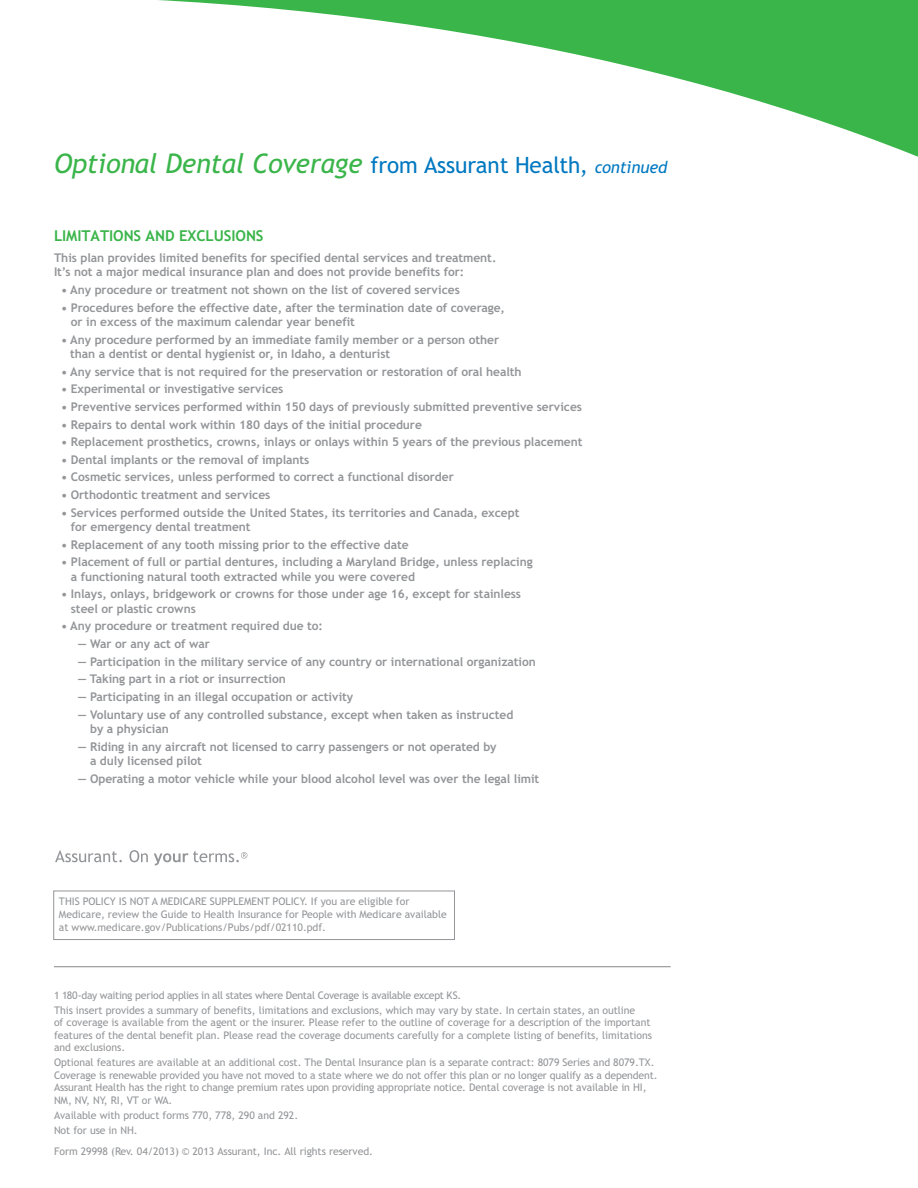
<style>
.page{position:relative;width:918px;height:1188px;background:#fff}
.page>*{position:absolute;margin:0;border:0;box-sizing:border-box;transform-origin:0 0}
.t1{font:italic 27px "Trebuchet";letter-spacing:-.005em;color:#3ab54a}
.t2{font:700 15px "Trebuchet";letter-spacing:-.005em;color:#3ab54a}
.t3{font:700 12px/14.4px "Trebuchet";letter-spacing:-.005em;color:#939598}
.t4{font:10.5px/12.6px "Trebuchet";letter-spacing:-.005em;color:#939598}
.s1{font-style:normal;font-size:22.5px;color:#0078c0}
.s2{font-size:16.5px;color:#0078c0}
</style>
<div class="page">
<hr style="left:54px;top:966px;width:617px;height:1px;background:#939598">
<svg style="left:55px;top:850px;width:67px;height:12px"></svg>
<svg style="left:129px;top:850px;width:19px;height:12px"></svg>
<svg style="left:154px;top:851px;width:93px;height:15px"></svg>
<svg style="left:158px;top:0;width:760px;height:157px"></svg>
<div style="left:53px;top:891px;width:402px;height:49px;border:1px solid #939598"></div>
<h1 class="t1" style="left:54px;top:147px;width:615px">Optional Dental Coverage <span class="s1">from Assurant Health,</span> <span class="s2">continued</span></h1>
<p class="t2" style="left:54px;top:226px;width:70px">Limitations</p>
<p class="t2" style="left:146px;top:226px;width:11px">and</p>
<p class="t2" style="left:179px;top:226px;width:10px">Exclus</p>
<p class="t2" style="left:231px;top:226px;width:15px">ions</p>
<p class="t3" style="left:54px;top:250px;width:444px">This plan provides limited benefits for specified dental services and treatment.<br>It’s not a major medical insurance plan and does not provide benefits for:</p>
<p class="t3" style="left:61px;top:282px;width:400px">• Any procedure or treatment not shown on the list of covered services</p>
<p class="t3" style="left:71px;top:300px;width:436px;text-indent:-10px">• Procedures before the effective date, after the termination date of coverage, or in excess of the maximum calendar year benefit</p>
<p class="t3" style="left:70px;top:332px;width:431px;text-indent:-9px">• Any procedure performed by an immediate family member or a person other than a dentist or dental hygienist or, in Idaho, a denturist</p>
<p class="t3" style="left:61px;top:364px;width:462px">• Any service that is not required for the preservation or restoration of oral health</p>
<p class="t3" style="left:61px;top:382px;width:224px">• Experimental or investigative services</p>
<p class="t3" style="left:61px;top:399px;width:522px">• Preventive services performed within 150 days of previously submitted preventive services</p>
<p class="t3" style="left:61px;top:417px;width:362px">• Repairs to dental work within 180 days of the initial procedure</p>
<p class="t3" style="left:61px;top:435px;width:523px">• Replacement prosthetics, crowns, inlays or onlays within 5 years of the previous placement</p>
<p class="t3" style="left:61px;top:452px;width:250px">• Dental implants or the removal of implants</p>
<p class="t3" style="left:61px;top:470px;width:394px">• Cosmetic services, unless performed to correct a functional disorder</p>
<p class="t3" style="left:61px;top:488px;width:211px">• Orthodontic treatment and services</p>
<p class="t3" style="left:71px;top:505px;width:450px;text-indent:-10px">• Services performed outside the United States, its territories and Canada, except for emergency dental treatment</p>
<p class="t3" style="left:61px;top:537px;width:349px">• Replacement of any tooth missing prior to the effective date</p>
<p class="t3" style="left:71px;top:555px;width:463px;text-indent:-10px">• Placement of full or partial dentures, including a Maryland Bridge, unless replacing a functioning natural tooth extracted while you were covered</p>
<p class="t3" style="left:71px;top:587px;width:452px;text-indent:-10px">• I nlays, onlays, bridgework or crowns for those under age 16, except for stainless steel or plastic crowns</p>
<p class="t3" style="left:61px;top:619px;width:263px">• Any procedure or treatment required due to:</p>
<p class="t3" style="left:78px;top:637px;width:134px">— War or any act of war</p>
<p class="t3" style="left:78px;top:654px;width:460px">— Participation in the military service of any country or international organization</p>
<p class="t3" style="left:78px;top:672px;width:210px">— Taking part in a riot or insurrection</p>
<p class="t3" style="left:78px;top:690px;width:277px">— Participating in an illegal occupation or activity</p>
<p class="t3" style="left:90px;top:707px;width:425px;text-indent:-12px">— Voluntary use of any controlled substance, except when taken as instructed by a physician</p>
<p class="t3" style="left:90px;top:739px;width:408px;text-indent:-12px">— Riding in any aircraft not licensed to carry passengers or not operated by a duly licensed pilot</p>
<p class="t3" style="left:78px;top:771px;width:463px">— Operating a motor vehicle while your blood alcohol level was over the legal limit</p>
<p class="t4" style="left:59px;top:896px;width:389px">THIS POLICY IS NOT A MEDICARE SUPPLEMENT POLICY. If you are eligible for<br>Medicare, review the Guide to Health Insurance for People with Medicare available at www.medicare.gov/Publications/Pubs/pdf/02110.pdf.</p>
<p class="t4" style="left:54px;top:988px;width:583px;line-height:14.7px">1 180-day waiting period applies in all states where Dental Coverage is available except KS.<br>This insert provides a summary of benefits, limitations and exclusions, which may vary by state. In certain states, an outline</p>
<p class="t4" style="left:54px;top:1016px;width:599px">of coverage is available from the agent or the insurer. Please refer to the outline of coverage for a description of the important features of the dental benefit plan. Please read the coverage documents carefully for a complete listing of benefits, limitations and exclusions.</p>
<p class="t4" style="left:54px;top:1056px;width:605px">Optional features are available at an additional cost. The Dental Insurance plan is a separate contract: 8079 Series and 8079.TX.<br>Coverage is renewable provided you have not moved to a state where we do not offer this plan or no longer qualify as a dependent.<br>Assurant Health has the right to change premium rates upon providing appropriate notice. Dental coverage is not available in HI, NM, NV, NY, RI, VT or WA.</p>
<p class="t4" style="left:54px;top:1108px;width:246px;line-height:14.7px">Available with product forms 770, 778, 290 and 292.<br>Not for use in NH.</p>
<p class="t4" style="left:54px;top:1145px;width:321px">Form 29998 (Rev. 04/2013) © 2013 Assurant, Inc. All rights reserved.</p>
</div>
